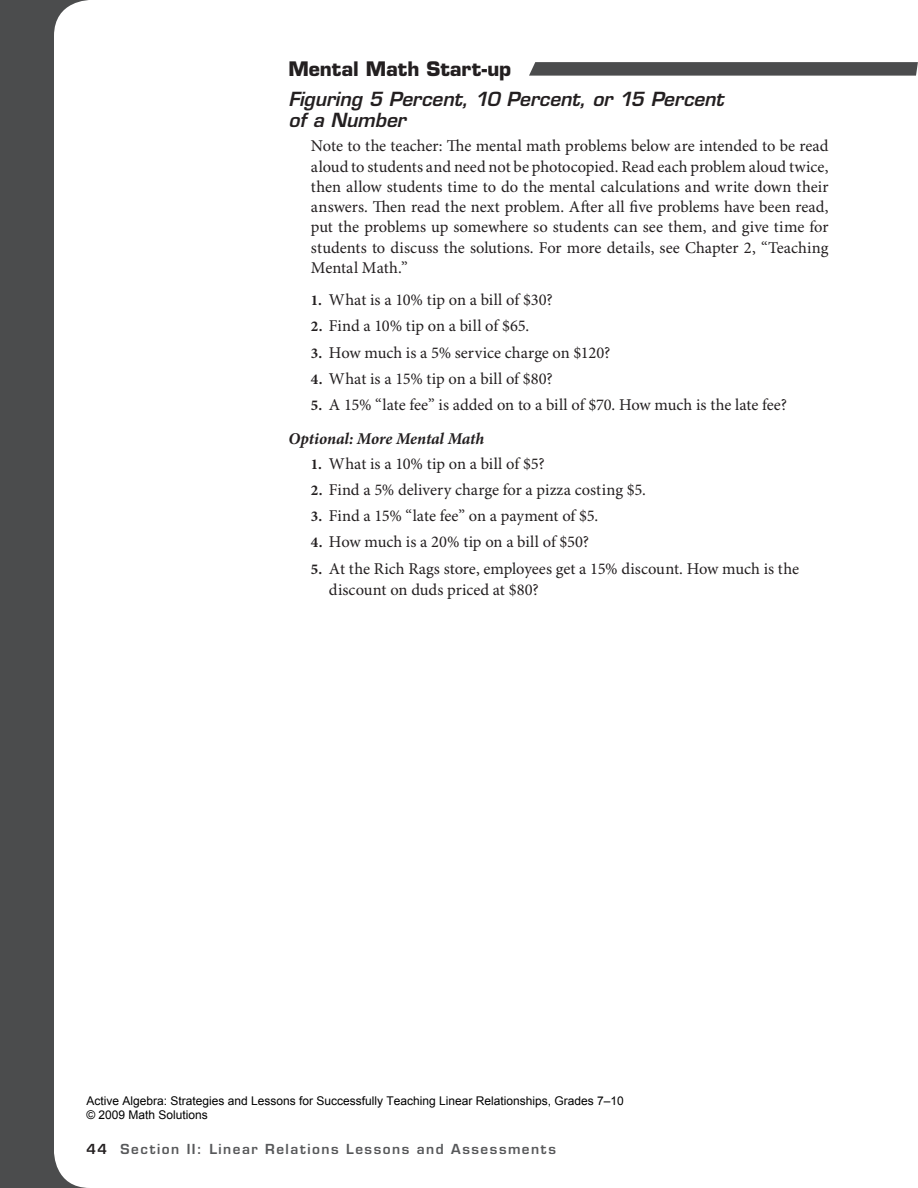
<style>
.page{position:relative;width:918px;height:1188px;background:#fff}
.page>*{position:absolute;margin:0;border:0;box-sizing:border-box;transform-origin:0 0}
.t1{font:700 19.5px "Eurostile";color:#231f20}
.t2{font:italic 600 18.9px/21px "Eurostile";color:#231f20}
.t3{font:16.5px/20.2px "Minion Pro";color:#231f20}
.t4{font:600 13.5px "Eurostile";letter-spacing:.115em;color:#57585a}
.t5{font:12px/14.4px "Arial";color:#000}
.s1{font-weight:700;font-size:15px}
.s2{font-weight:700;font-style:italic}
.s3{color:#231f20}
</style>
<div class="page">
<svg style="left:0;top:0;width:88px;height:1188px;fill:#4b4c4d"></svg>
<svg style="left:529px;top:62px;width:389px;height:14px;background:#535455"></svg>
<p class="t1" style="left:288px;top:61px;width:224px">Mental Math Start-up</p>
<p class="t2" style="left:288px;top:90px;width:437px">Figuring 5 Percent, 10 Percent, or 15 Percent of a Number</p>
<p class="t3" style="left:311px;top:137px;width:519px;text-align:justify">Note to the teacher: The mental math problems below are intended to be read aloud to students and need not be photocopied. Read each problem aloud twice, then allow students time to do the mental calculations and write down their answers. Then read the next problem. After all five problems have been read, put the problems up somewhere so students can see them, and give time for students to discuss the solutions. For more details, see Chapter 2, “Teaching Mental Math.”</p>
<p class="t3" style="left:311px;top:291px;width:243px"><span class="s1">1.</span> What is a 10% tip on a bill of $30?</p>
<p class="t3" style="left:311px;top:317px;width:220px"><span class="s1">2.</span> Find a 10% tip on a bill of $65.</p>
<p class="t3" style="left:311px;top:343px;width:301px"><span class="s1">3.</span> How much is a 5% service charge on $120?</p>
<p class="t3" style="left:311px;top:370px;width:243px"><span class="s1">4.</span> What is a 15% tip on a bill of $80?</p>
<p class="t3" style="left:288px;top:389px;width:500px;line-height:33.8px;text-indent:23px"><span class="s1">5.</span> A 15% “late fee” is added on to a bill of $70. How much is the late fee?<br><span class="s2">Optional: More Mental Math</span></p>
<p class="t3" style="left:311px;top:454px;width:235px"><span class="s1">1.</span> What is a 10% tip on a bill of $5?</p>
<p class="t3" style="left:311px;top:481px;width:336px"><span class="s1">2.</span> Find a 5% delivery charge for a pizza costing $5.</p>
<p class="t3" style="left:311px;top:507px;width:289px"><span class="s1">3.</span> Find a 15% “late fee” on a payment of $5.</p>
<p class="t3" style="left:311px;top:533px;width:280px"><span class="s1">4.</span> How much is a 20% tip on a bill of $50?</p>
<p class="t3" style="left:329px;top:559px;width:472px;line-height:21.6px;text-indent:-18px"><span class="s1">5.</span> At the Rich Rags store, employees get a 15% discount. How much is the discount on duds priced at $80?</p>
<p class="t5" style="left:86px;top:1094px;width:539px">Active Algebra: Strategies and Lessons for Successfully Teaching Linear Relationships, Grades 7–10 © 2009 Math Solutions</p>
<p class="t4" style="left:86px;top:1144px;width:471px"><span class="s3">44</span> Section II: Linear Relations Lessons and Assessments</p>
</div>
